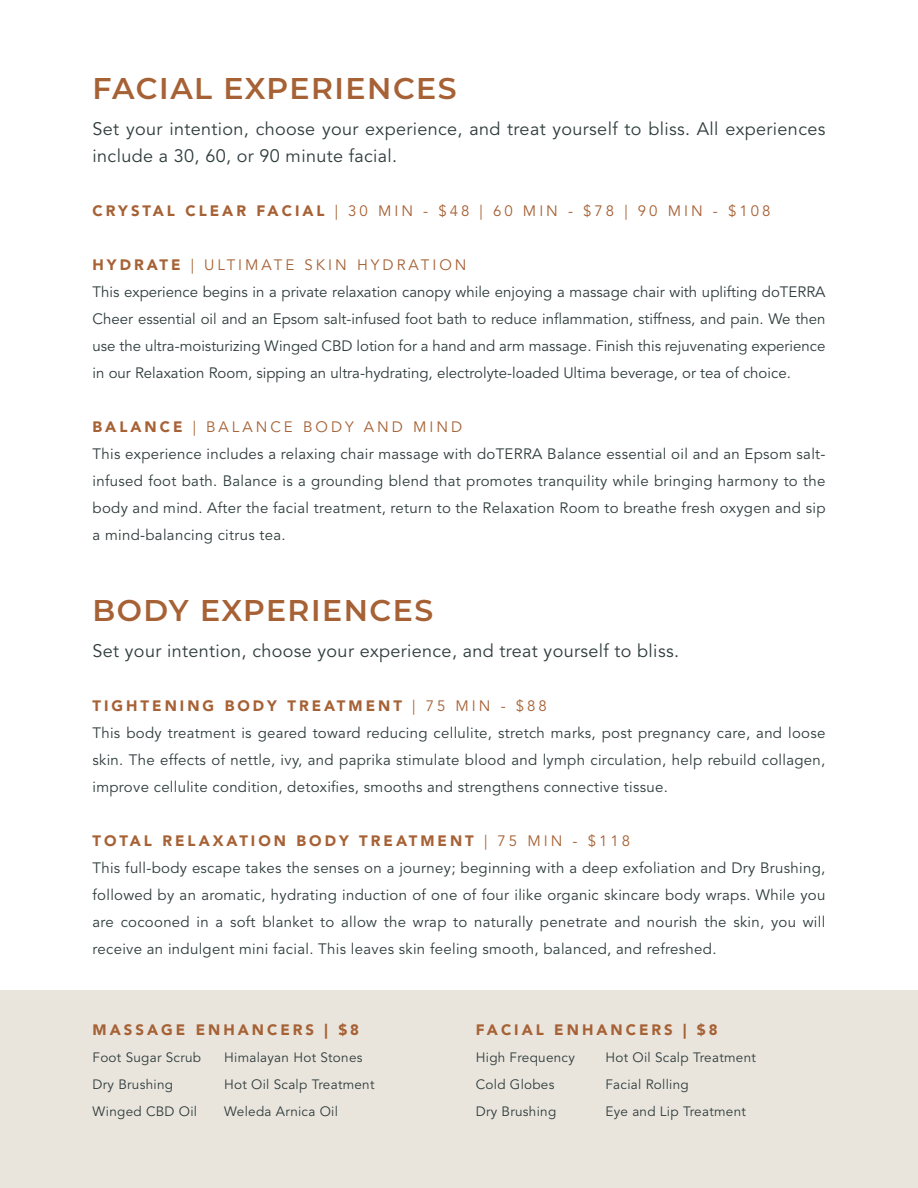
<style>
.page{position:relative;width:918px;height:1188px;background:#fff}
.page>*{position:absolute;margin:0;border:0;box-sizing:border-box;transform-origin:0 0}
.h2_left{font:600 30px "Montserrat";letter-spacing:.05em;color:#a66135}
.Body_Copy_left{font:18px/27px "Avenir LT Std";letter-spacing:.02em;color:#2f3c3c}
.Body_Copy_left-2{font:15px/27px "Avenir LT Std";letter-spacing:.02em;color:#2f3c3c;text-align:justify}
.Body_Copy_left-3{font:900 15px "Avenir LT Std";letter-spacing:.2em;color:#a66135}
.Body_Copy_left-4{font:15px "Avenir LT Std";letter-spacing:.2em;color:#a66135}
.Body_Copy_left-5{font:13.5px "Avenir LT Std";letter-spacing:.02em;color:#2f3c3c}
.s1{font-weight:900}
.s2{font-weight:400}
</style>
<div class="page">
<div style="left:0;top:990px;width:918px;height:198px;background:#e9e5dd"></div>
<p class="h2_left" style="left:93px;top:67px;width:366px">FACIAL EXPERIENCES</p>
<p class="Body_Copy_left" style="left:93px;top:116px;width:734px">Set your intention, choose your experience, and treat yourself to bliss. All experiences include a 30, 60, or 90 minute facial.</p>
<p class="Body_Copy_left-4" style="left:93px;top:202px;width:679px"><span class="s1">CRYSTAL CLEAR FACIAL</span> | 30 MIN - $48 | 60 MIN - $78 | 90 MIN - $108</p>
<p class="Body_Copy_left-4" style="left:93px;top:256px;width:376px"><span class="s1">HYDRATE</span> | ULTIMATE SKIN HYDRATION</p>
<p class="Body_Copy_left-2" style="left:93px;top:279px;width:734px">This experience begins in a private relaxation canopy while enjoying a massage chair with uplifting doTERRA Cheer essential oil and an Epsom salt-infused foot bath to reduce inflammation, stiffness, and pain. We then use the ultra-moisturizing Winged CBD lotion for a hand and arm massage. Finish this rejuvenating experience in our Relaxation Room, sipping an ultra-hydrating, electrolyte-loaded Ultima beverage, or tea of choice.</p>
<p class="Body_Copy_left-4" style="left:93px;top:418px;width:371px"><span class="s1">BALANCE</span> | BALANCE BODY AND MIND</p>
<p class="Body_Copy_left-2" style="left:93px;top:441px;width:734px">This experience includes a relaxing chair massage with doTERRA Balance essential oil and an Epsom salt&shy;infused foot bath. Balance is a grounding blend that promotes tranquility while bringing harmony to the body and mind. After the facial treatment, return to the Relaxation Room to breathe fresh oxygen and sip a mind-balancing citrus tea.</p>
<p class="h2_left" style="left:93px;top:589px;width:342px">BODY EXPERIENCES</p>
<p class="Body_Copy_left" style="left:93px;top:638px;width:588px">Set your intention, choose your experience, and treat yourself to bliss.</p>
<p class="Body_Copy_left-3" style="left:93px;top:697px;width:456px">TIGHTENING BODY TREATMENT <span class="s2">| 75 MIN - $88</span></p>
<p class="Body_Copy_left-2" style="left:93px;top:720px;width:734px">This body treatment is geared toward reducing cellulite, stretch marks, post pregnancy care, and loose skin. The effects of nettle, ivy, and paprika stimulate blood and lymph circulation, help rebuild collagen, improve cellulite condition, detoxifies, smooths and strengthens connective tissue.</p>
<p class="Body_Copy_left-3" style="left:93px;top:832px;width:539px">TOTAL RELAXATION BODY TREATMENT <span class="s2">| 75 MIN - $118</span></p>
<p class="Body_Copy_left-2" style="left:93px;top:855px;width:734px">This full-body escape takes the senses on a journey; beginning with a deep exfoliation and Dry Brushing, followed by an aromatic, hydrating induction of one of four ilike organic skincare body wraps. While you are cocooned in a soft blanket to allow the wrap to naturally penetrate and nourish the skin, you will receive an indulgent mini facial. This leaves skin feeling smooth, balanced, and refreshed.</p>
<p class="Body_Copy_left-3" style="left:93px;top:1021px;width:268px">MASSAGE ENHANCERS | $8</p>
<p class="Body_Copy_left-5" style="left:93px;top:1050px;width:110px">Foot Sugar Scrub</p>
<p class="Body_Copy_left-5" style="left:93px;top:1077px;width:82px">Dry Brushing</p>
<p class="Body_Copy_left-5" style="left:93px;top:1104px;width:106px">Winged CBD Oil</p>
<p class="Body_Copy_left-5" style="left:224px;top:1050px;width:140px">Himalayan Hot Stones</p>
<p class="Body_Copy_left-5" style="left:224px;top:1077px;width:152px">Hot Oil Scalp Treatment</p>
<p class="Body_Copy_left-5" style="left:224px;top:1104px;width:115px">Weleda Arnica Oil</p>
<p class="Body_Copy_left-3" style="left:476px;top:1021px;width:243px">FACIAL ENHANCERS | $8</p>
<p class="Body_Copy_left-5" style="left:476px;top:1050px;width:101px">High Frequency</p>
<p class="Body_Copy_left-5" style="left:476px;top:1077px;width:80px">Cold Globes</p>
<p class="Body_Copy_left-5" style="left:476px;top:1104px;width:82px">Dry Brushing</p>
<p class="Body_Copy_left-5" style="left:606px;top:1050px;width:152px">Hot Oil Scalp Treatment</p>
<p class="Body_Copy_left-5" style="left:606px;top:1077px;width:85px">Facial Rolling</p>
<p class="Body_Copy_left-5" style="left:606px;top:1104px;width:142px">Eye and Lip Treatment</p>
</div>
